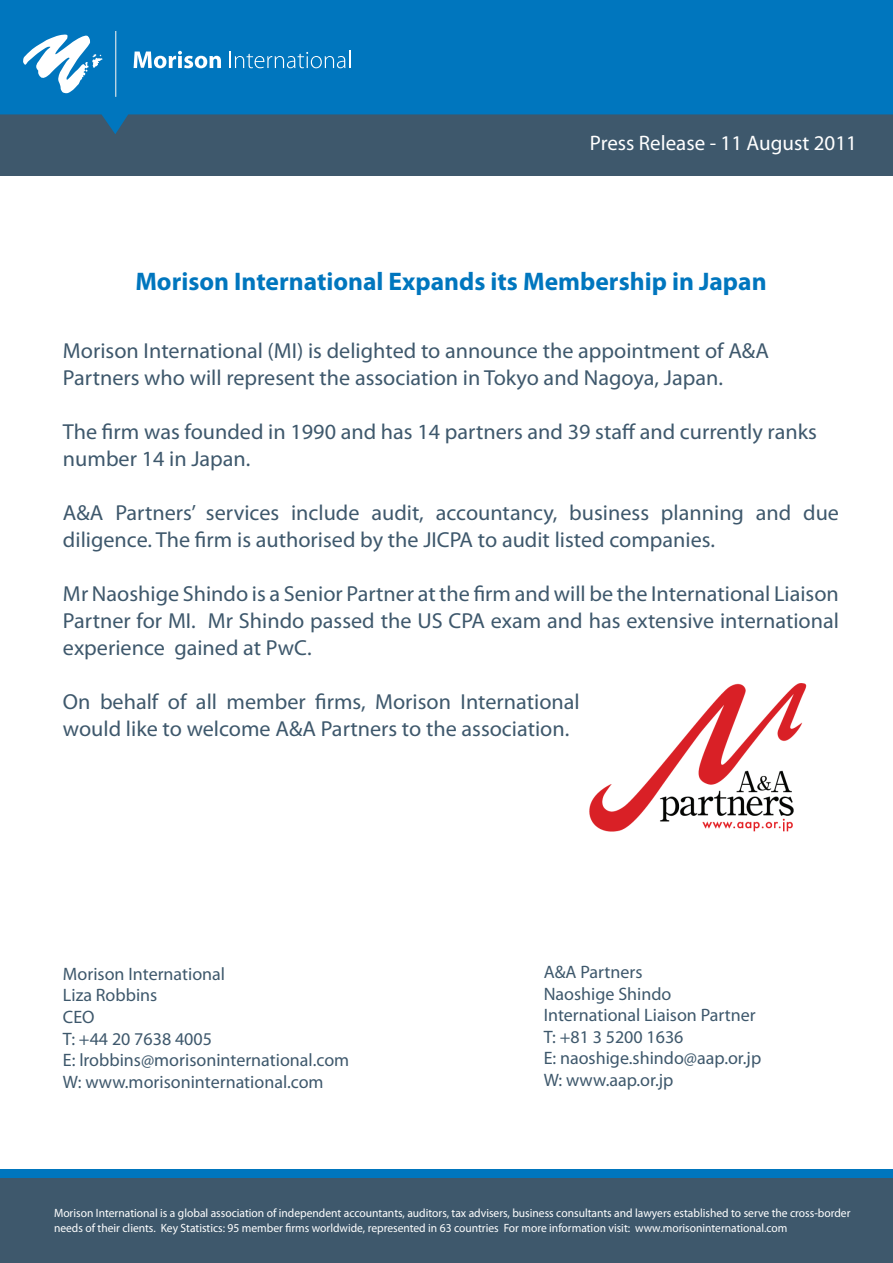
<style>
.page{position:relative;width:893px;height:1263px;background:#fff}
.page>*{position:absolute;margin:0;border:0;box-sizing:border-box;transform-origin:0 0}
.t1{font:700 25.5px "Myriad Pro";color:#0076be}
.t2{font:21.75px/27px "Myriad Pro";color:#3e586c}
.t3{font:21px "Myriad Pro";color:#fff}
.t4{font:18px/21.6px "Myriad Pro";color:#3e586c}
.t5{font:12px/14.4px "Myriad Pro";color:#fff;scale:.96 1}
</style>
<div class="page">
<div style="left:0;top:1169px;width:893px;height:49px;background:#0076be"></div>
<div style="left:0;top:113px;width:893px;height:63px;background:#3e586c"></div>
<div style="left:0;top:1178px;width:893px;height:85px;background:#3e586c"></div>
<svg style="left:0;top:0;width:893px;height:134px;fill:#0076be"></svg>
<hr style="left:115px;top:31px;width:1px;height:66px;background:#fff">
<svg style="left:134px;top:51px;width:87px;height:17px"></svg>
<svg style="left:229px;top:51px;width:121px;height:17px;background:#2e8fc9"></svg>
<svg style="left:23px;top:34px;width:79px;height:59px"></svg>
<img style="left:590px;top:684px;width:217px;height:148px">
<p class="t3" style="left:590px;top:130px;width:269px">Press Release - 11 August 2011</p>
<p class="t1" style="left:135px;top:265px;width:633px">Morison International Expands its Membership in Japan</p>
<p class="t2" style="left:63px;top:336px;width:707px">Morison International (MI) is delighted to announce the appointment of A&amp;A<br>Partners who will represent the association in Tokyo and Nagoya, Japan.</p>
<p class="t2" style="left:63px;top:417px;width:755px">The firm was founded in 1990 and has 14 partners and 39 staff and currently ranks number 14 in Japan.</p>
<p class="t2" style="left:63px;top:498px;width:777px">A&amp;A Partners’ services include audit, accountancy, business planning and due diligence. The firm is authorised by the JICPA to audit listed companies.</p>
<p class="t2" style="left:63px;top:579px;width:778px;text-align:justify">Mr Naoshige Shindo is a Senior Partner at the firm and will be the International Liaison Partner for MI. Mr Shindo passed the US CPA exam and has extensive international experience gained at PwC.</p>
<p class="t2" style="left:63px;top:687px;width:518px">On behalf of all member firms, Morison International would like to welcome A&amp;A Partners to the association.</p>
<p class="t4" style="left:63px;top:963px;width:288px">Morison International<br>Liza Robbins<br>CEO<br>T: +44 20 7638 4005<br>E: lrobbins@morisoninternational.com<br>W: www.morisoninternational.com</p>
<p class="t4" style="left:544px;top:961px;width:219px">A&amp;A Partners<br>Naoshige Shindo<br>International Liaison Partner<br>T: +81 3 5200 1636<br>E: naoshige.shindo@aap.or.jp<br>W: www.aap.or.jp</p>
<p class="t5" style="left:54px;top:1206px;width:831px">Morison International is a global association of independent accountants, auditors, tax advisers, business consultants and lawyers established to serve the cross-border needs of their clients. Key Statistics: 95 member firms worldwide, represented in 63 countries For more information visit: www.morisoninternational.com</p>
</div>
